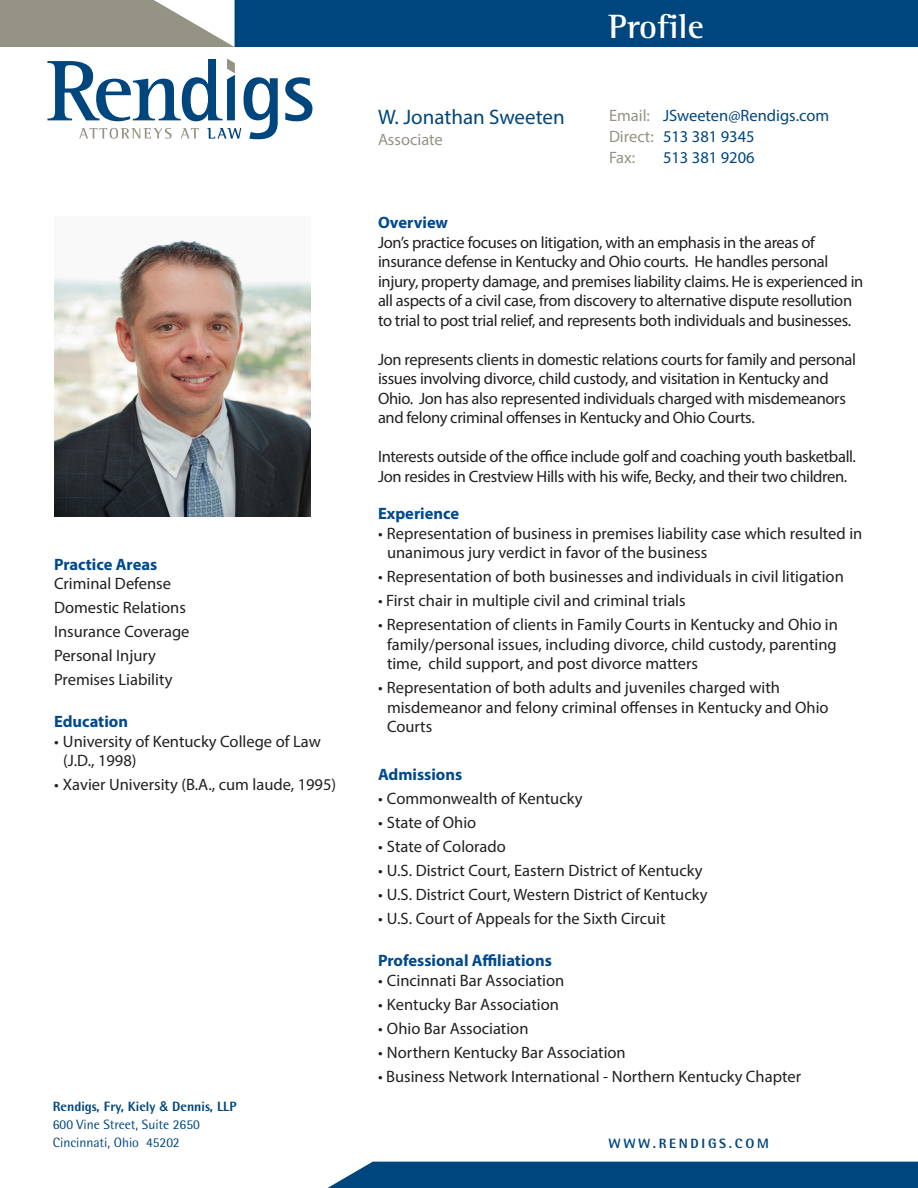
<style>
.page{position:relative;width:918px;height:1188px;background:#fff}
.page>*{position:absolute;margin:0;border:0;box-sizing:border-box;transform-origin:0 0}
.t1{font:700 34.5px "Rotis Semi Serif";color:#fff}
.t2{font:21px "Myriad Pro";color:#00467e}
.Bullet{font:16.5px/19.5px "Myriad Pro";color:#231f20}
.Body{font:16.5px/19.5px "Myriad Pro";letter-spacing:-.02em;color:#231f20}
.Practice_Areas{font:16.5px "Myriad Pro";color:#231f20}
.Subhead{font:700 16.5px "Myriad Pro";color:#01498e}
.t3{font:16.5px "Myriad Pro";color:#00467e}
.t4{font:16.5px "Myriad Pro";color:#959383}
.Bullet-2{font:700 16.5px "Myriad Pro";color:#01498e}
.t5{font:13.5px/18px "Rotis Semi Sans";color:#00467e}
.t6{font:800 13.5px "Rotis Semi Sans";letter-spacing:.2em;color:#00467e}
.s1{font-weight:800}
.s2{font-family:"Helvetica Neue";font-weight:500}
.s3{color:#959383}
</style>
<div class="page">
<svg style="left:0;top:0;width:918px;height:47px"></svg>
<div style="left:327px;top:1162px;width:591px;height:26px;background:#00467e"></div>
<svg style="left:285px;top:77px;width:27px;height:44px"></svg>
<svg style="left:47px;top:59px;width:231px;height:80px"></svg>
<img style="left:54px;top:240px;width:256px;height:276px">
<p class="Subhead" style="left:54px;top:553px;width:105px">Practice Areas</p>
<p class="Practice_Areas" style="left:54px;top:573px;width:119px">Criminal Defense</p>
<p class="Practice_Areas" style="left:54px;top:597px;width:133px">Domestic Relations</p>
<p class="Practice_Areas" style="left:54px;top:621px;width:137px">Insurance Coverage</p>
<p class="Practice_Areas" style="left:54px;top:645px;width:104px">Personal Injury</p>
<p class="Practice_Areas" style="left:54px;top:669px;width:120px">Premises Liability</p>
<p class="Subhead" style="left:54px;top:711px;width:76px">Education</p>
<p class="Bullet" style="left:63px;top:731px;width:259px;text-indent:-9px">• University of Kentucky College of Law (J.D., 1998)</p>
<p class="Bullet" style="left:54px;top:775px;width:284px">• Xavier University (B.A., cum laude, 1995)</p>
<p class="t5" style="left:53px;top:1098px;width:185px"><span class="s1">Rendigs, Fry, Kiely</span> <span class="s2">&amp;</span> <span class="s1">Dennis, LLP<br></span>600 Vine Street, Suite 2650<br>Cincinnati, Ohio 45202</p>
<p class="t2" style="left:378px;top:104px;width:188px">W. Jonathan Sweeten</p>
<p class="t4" style="left:378px;top:130px;width:66px">Associate</p>
<p class="t1" style="left:609px;top:5px;width:97px">Profile</p>
<p class="t3" style="left:609px;top:105px;width:222px"><span class="s3">Email:</span> JSweeten@Rendigs.com</p>
<p class="t3" style="left:609px;top:126px;width:147px"><span class="s3">Direct:</span> 513 381 9345</p>
<p class="t4" style="left:609px;top:147px;width:28px">Fax:</p>
<p class="t3" style="left:663px;top:147px;width:93px">513 381 9206</p>
<p class="Subhead" style="left:378px;top:212px;width:72px">Overview</p>
<p class="Body" style="left:378px;top:232px;width:487px">Jon’s practice focuses on litigation, with an emphasis in the areas of insurance defense in Kentucky and Ohio courts. He handles personal injury, property damage, and premises liability claims. He is experienced in all aspects of a civil case, from discovery to alternative dispute resollution to trial to post trial relief, and represents both individuals and businesses.</p>
<p class="Body" style="left:378px;top:349px;width:480px">Jon represents clients in domestic relations courts for family and personal issues involving divorce, child custody, and visitation in Kentucky and Ohio. Jon has also represented individuals charged with misdemeanors and felony criminal offenses in Kentucky and Ohio Courts.</p>
<p class="Body" style="left:378px;top:447px;width:480px">Interests outside of the office include golf and coaching youth basketball.<br>Jon resides in Crestview Hills with his wife, Becky, and their two children.</p>
<p class="Subhead" style="left:378px;top:503px;width:83px">Experience</p>
<p class="Bullet" style="left:387px;top:523px;width:477px;text-indent:-9px">• Representation of business in premises liability case which resulted in unanimous jury verdict in favor of the business</p>
<p class="Bullet" style="left:378px;top:567px;width:467px">• Representation of both businesses and individuals in civil litigation</p>
<p class="Bullet" style="left:378px;top:591px;width:309px">• First chair in multiple civil and criminal trials</p>
<p class="Bullet" style="left:387px;top:615px;width:452px;text-align:justify;text-indent:-9px">• Representation of clients in Family Courts in Kentucky and Ohio in family/personal issues, including divorce, child custody, parenting time, child support, and post divorce matters</p>
<p class="Bullet" style="left:387px;top:678px;width:443px;text-indent:-9px">• Representation of both adults and juveniles charged with misdemeanor and felony criminal offenses in Kentucky and Ohio<br>Courts</p>
<p class="Bullet-2" style="left:378px;top:764px;width:86px">Admissions</p>
<p class="Bullet" style="left:378px;top:789px;width:206px">• Commonwealth of Kentucky</p>
<p class="Bullet" style="left:378px;top:813px;width:100px">• State of Ohio</p>
<p class="Bullet" style="left:378px;top:837px;width:129px">• State of Colorado</p>
<p class="Bullet" style="left:378px;top:861px;width:326px">• U.S. District Court, Eastern District of Kentucky</p>
<p class="Bullet" style="left:378px;top:885px;width:331px">• U.S. District Court, Western District of Kentucky</p>
<p class="Bullet" style="left:378px;top:909px;width:289px">• U.S. Court of Appeals for the Sixth Circuit</p>
<p class="Subhead" style="left:378px;top:950px;width:175px">Professional Affiliations</p>
<p class="Bullet" style="left:378px;top:970px;width:188px">• Cincinnati Bar Association</p>
<p class="Bullet" style="left:378px;top:994px;width:183px">• Kentucky Bar Association</p>
<p class="Bullet" style="left:378px;top:1018px;width:152px">• Ohio Bar Association</p>
<p class="Bullet" style="left:378px;top:1042px;width:249px">• Northern Kentucky Bar Association</p>
<p class="Bullet" style="left:378px;top:1066px;width:425px">• Business Network International - Northern Kentucky Chapter</p>
<p class="t6" style="left:608px;top:1135px;width:162px">WWW.RENDIGS.COM</p>
</div>
